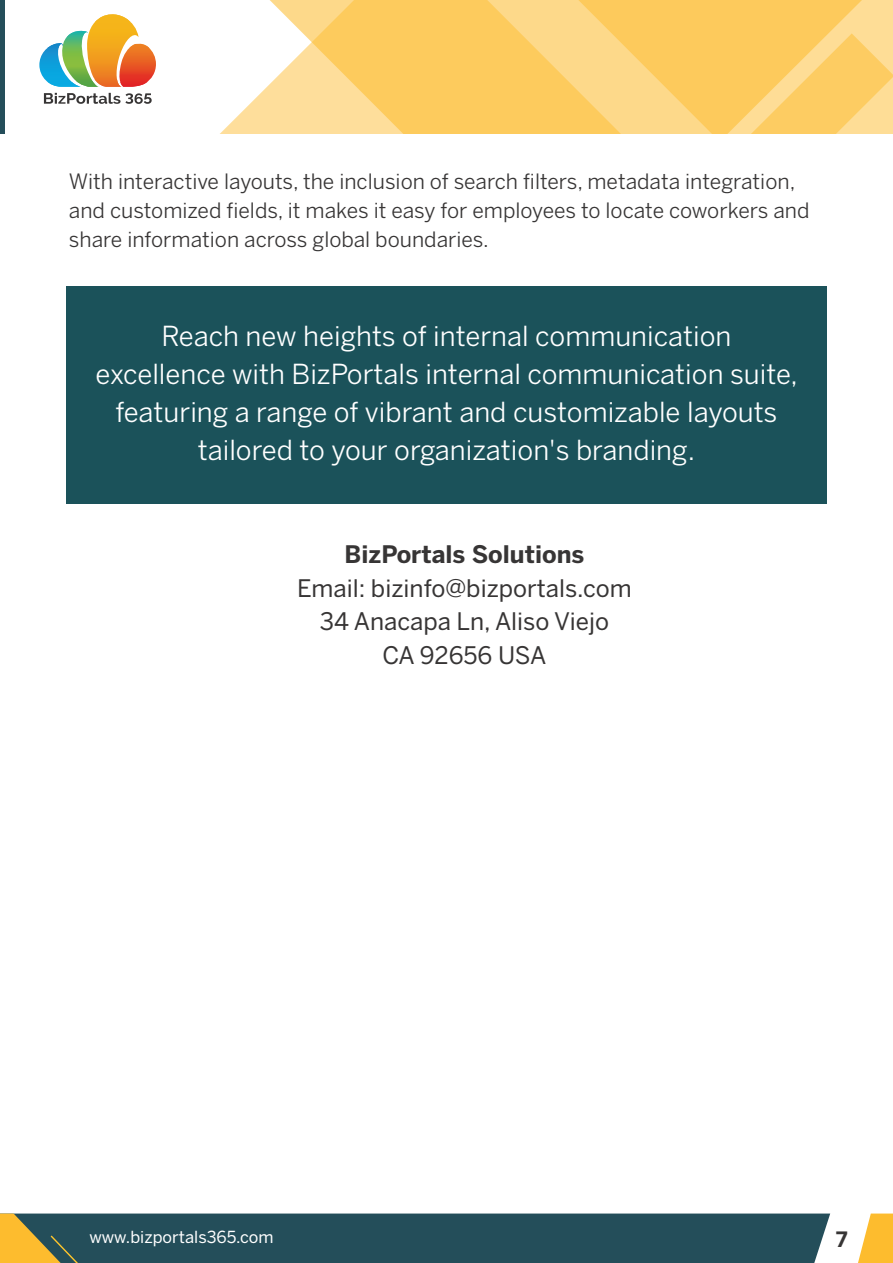
<style>
.page{position:relative;width:893px;height:1263px;background:#fff}
.page>*{position:absolute;margin:0;border:0;box-sizing:border-box;transform-origin:0 0}
.t1{font:27.45px/38.1px "Benton Sans";color:#fff;text-align:center}
.t2{font:24px/33.5px "Benton Sans";color:#373535;text-align:center}
.t3{font:700 24px "Benton Sans";color:#373535}
.t4{font:21px/29.2px "Benton Sans";color:#373535}
.t5{font:700 21px "Benton Sans";color:#373535}
.t6{font:16.5px "Benton Sans";color:#fff}
</style>
<div class="page">
<svg style="left:783px;top:0;width:110px;height:33px;background:#fdd275"></svg>
<svg style="left:783px;top:33px;width:110px;height:101px;background:#fdd173"></svg>
<svg style="left:79px;top:0;width:704px;height:134px;fill:#fdcc62"></svg>
<svg style="left:44px;top:93px;width:108px;height:11px"></svg>
<img style="left:39px;top:43px;width:20px;height:44px">
<img style="left:59px;top:31px;width:28px;height:56px">
<div style="left:87px;top:12px;width:52px;height:10px;background:#fff"></div>
<img style="left:87px;top:14px;width:52px;height:73px">
<svg style="left:116px;top:42px;width:40px;height:2px"></svg>
<img style="left:116px;top:44px;width:40px;height:43px">
<div style="left:0;top:0;width:5px;height:134px;background:#244e5a"></div>
<svg style="left:0;top:1213px;width:830px;height:50px;background:#32565a"></svg>
<svg style="left:858px;top:1213px;width:35px;height:50px"></svg>
<div style="left:66px;top:287px;width:760px;height:217px;background:#1b525a"></div>
<p class="t4" style="left:69px;top:168px;width:742px">With interactive layouts, the inclusion of search filters, metadata integration, and customized fields, it makes it easy for employees to locate coworkers and share information across global boundaries.</p>
<h1 class="t1" style="left:96px;top:319px;width:704px">Reach new heights of internal communication excellence with BizPortals internal communication suite, featuring a range of vibrant and customizable layouts tailored to your organization's branding.</h1>
<p class="t3" style="left:344px;top:546px;width:241px">BizPortals Solutions</p>
<p class="t2" style="left:297px;top:574px;width:336px">Email: bizinfo@bizportals.com<br>34 Anacapa Ln, Aliso Viejo<br>CA 92656 USA</p>
<p class="t6" style="left:89px;top:1231px;width:186px">www.bizportals365.com</p>
<p class="t5" style="left:836px;top:1231px;width:13px">7</p>
</div>
